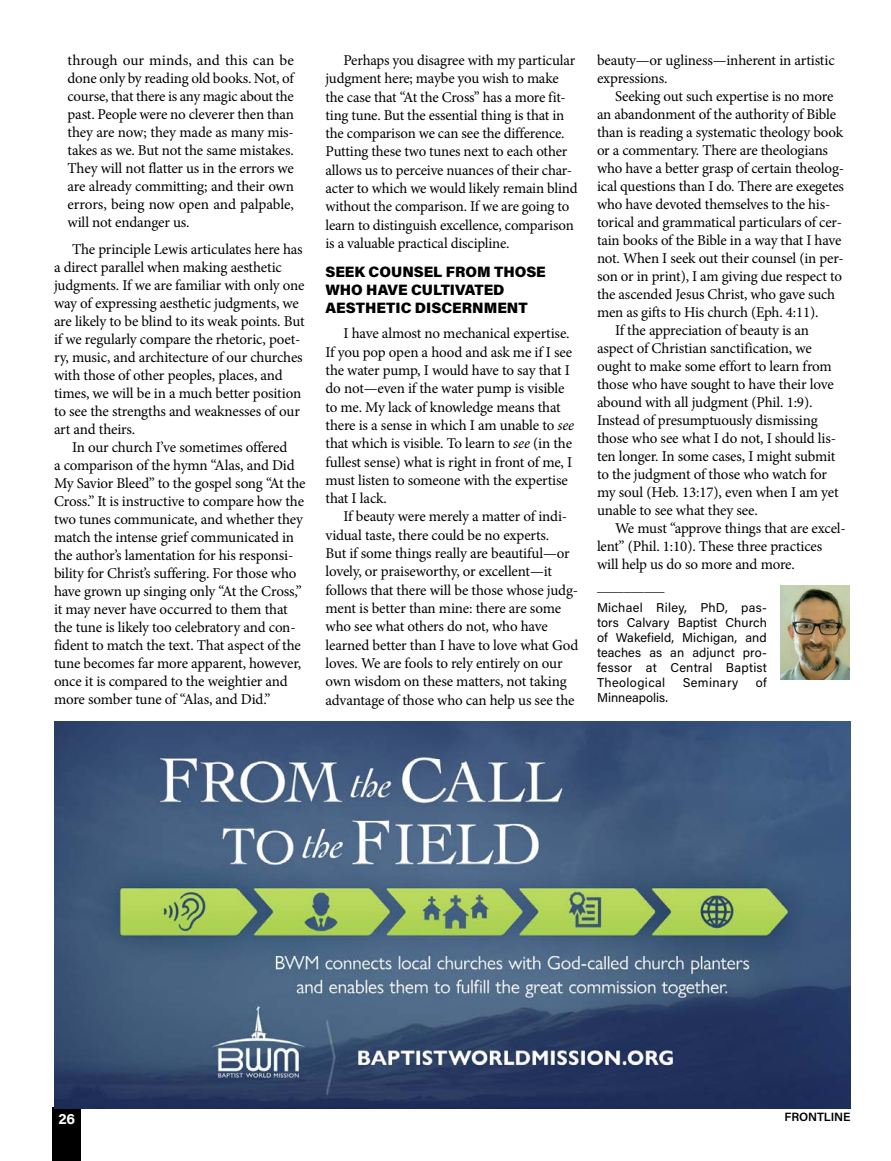
<style>
.page{position:relative;width:891px;height:1161px;background:#fff}
.page>*{position:absolute;margin:0;border:0;box-sizing:border-box;transform-origin:0 0}
.t1{font:15px/18px "Minion Pro";letter-spacing:-.01em;color:#000}
.t2{font:900 15px/18.3px "Acumin Pro";color:#000}
.t3{font:700 15px "Acumin Pro";color:#fff}
.t4{font:12.75px/15px "Acumin Pro";letter-spacing:.02em;color:#000}
.t5{font:12.75px "Acumin Pro";color:#000}
.t6{font:600 12px "Acumin Pro";letter-spacing:-.005em;color:#000}
.s1{font-style:italic}
</style>
<div class="page">
<div style="left:52px;top:1107px;width:29px;height:54px;background:#000"></div>
<img style="left:54px;top:722px;width:796px;height:386px">
<img style="left:780px;top:585px;width:69px;height:94px">
<p class="t1" style="left:68px;top:51px;width:228px;text-align:justify">through our minds, and this can be done only by reading old books. Not, of course, that there is any magic about the past. People were no cleverer then than they are now; they made as many mis&shy;takes as we. But not the same mistakes.<br>They will not flatter us in the errors we are already committing; and their own errors, being now open and palpable, will not endanger us.</p>
<p class="t1" style="left:54px;top:240px;width:252px;text-indent:18px">The principle Lewis articulates here has a direct parallel when making aesthetic judgments. If we are familiar with only one way of expressing aesthetic judgments, we are likely to be blind to its weak points. But if we regularly compare the rhetoric, poet&shy;ry, music, and architecture of our churches with those of other peoples, places, and times, we will be in a much better position to see the strengths and weaknesses of our art and theirs.</p>
<p class="t1" style="left:54px;top:438px;width:253px;text-indent:18px">In our church I’ve sometimes offered<br>a comparison of the hymn “Alas, and Did My Savior Bleed” to the gospel song “At the Cross.” It is instructive to compare how the two tunes communicate, and whether they match the intense grief communicated in the author’s lamentation for his responsi&shy;bility for Christ’s suffering. For those who have grown up singing only “At the Cross,” it may never have occurred to them that the tune is likely too celebratory and con&shy;fident to match the text. That aspect of the tune becomes far more apparent, however, once it is compared to the weightier and more somber tune of “Alas, and Did.”</p>
<p class="t1" style="left:325px;top:51px;width:254px;text-indent:18px">Perhaps you disagree with my particular judgment here; maybe you wish to make the case that “At the Cross” has a more fit&shy;ting tune. But the essential thing is that in the comparison we can see the difference.<br>Putting these two tunes next to each other allows us to perceive nuances of their char&shy;acter to which we would likely remain blind without the comparison. If we are going to learn to distinguish excellence, comparison is a valuable practical discipline.</p>
<p class="t2" style="left:326px;top:262px;width:222px">SEEK COUNSEL FROM THOSE<br>WHO HAVE CULTIVATED<br>AESTHETIC DISCERNMENT</p>
<p class="t1" style="left:326px;top:324px;width:250px;text-indent:18px">I have almost no mechanical expertise.<br>If you pop open a hood and ask me if I see the water pump, I would have to say that I do not—even if the water pump is visible to me. My lack of knowledge means that there is a sense in which I am unable to <span class="s1">see </span>that which is visible. To learn to <span class="s1">see</span> (in the fullest sense) what is right in front of me, I must listen to someone with the expertise that I lack.</p>
<p class="t1" style="left:326px;top:508px;width:254px;text-indent:18px">If beauty were merely a matter of indi&shy;vidual taste, there could be no experts.<br>But if some things really are beautiful—or lovely, or praiseworthy, or excellent—it follows that there will be those whose judg&shy;ment is better than mine: there are some who see what others do not, who have learned better than I have to love what God loves. We are fools to rely entirely on our own wisdom on these matters, not taking advantage of those who can help us see the</p>
<p class="t1" style="left:597px;top:51px;width:239px">beauty—or ugliness—inherent in artistic expressions.</p>
<p class="t1" style="left:615px;top:87px;width:220px">Seeking out such expertise is no more</p>
<p class="t1" style="left:597px;top:105px;width:241px">an abandonment of the authority of Bible</p>
<p class="t1" style="left:597px;top:123px;width:248px">than is reading a systematic theology book</p>
<p class="t1" style="left:597px;top:141px;width:233px">or a commentary. There are theologians</p>
<p class="t1" style="left:597px;top:159px;width:249px">who have a better grasp of certain theolog-</p>
<p class="t1" style="left:597px;top:177px;width:249px">ical questions than I do. There are exegetes</p>
<p class="t1" style="left:597px;top:195px;width:235px">who have devoted themselves to the his-</p>
<p class="t1" style="left:597px;top:213px;width:247px">torical and grammatical particulars of cer-</p>
<p class="t1" style="left:597px;top:231px;width:246px">tain books of the Bible in a way that I have</p>
<p class="t1" style="left:597px;top:249px;width:248px">not. When I seek out their counsel (in per-</p>
<p class="t1" style="left:597px;top:267px;width:246px">son or in print), I am giving due respect to</p>
<p class="t1" style="left:597px;top:285px;width:240px">the ascended Jesus Christ, who gave such</p>
<p class="t1" style="left:597px;top:303px;width:223px">men as gifts to His church (Eph. 4:11).</p>
<p class="t1" style="left:615px;top:321px;width:196px">If the appreciation of beauty is an</p>
<p class="t1" style="left:597px;top:339px;width:216px">aspect of Christian sanctification, we</p>
<p class="t1" style="left:597px;top:357px;width:236px">ought to make some effort to learn from</p>
<p class="t1" style="left:597px;top:375px;width:238px">those who have sought to have their love</p>
<p class="t1" style="left:597px;top:393px;width:217px">abound with all judgment (Phil. 1:9).</p>
<p class="t1" style="left:597px;top:411px;width:222px">Instead of presumptuously dismissing</p>
<p class="t1" style="left:597px;top:429px;width:241px">those who see what I do not, I should lis-</p>
<p class="t1" style="left:597px;top:447px;width:240px">ten longer. In some cases, I might submit</p>
<p class="t1" style="left:597px;top:465px;width:231px">to the judgment of those who watch for</p>
<p class="t1" style="left:597px;top:483px;width:243px">my soul (Heb. 13:17), even when I am yet</p>
<p class="t1" style="left:597px;top:501px;width:162px">unable to see what they see.</p>
<p class="t1" style="left:615px;top:519px;width:232px">We must “approve things that are excel-</p>
<p class="t1" style="left:597px;top:537px;width:227px">lent” (Phil. 1:10). These three practices</p>
<p class="t1" style="left:597px;top:555px;width:199px">will help us do so more and more.</p>
<p class="t4" style="left:597px;top:575px;width:171px;line-height:21.8px">__________<br>Michael Riley, PhD, pas-</p>
<p class="t4" style="left:597px;top:615px;width:171px;text-align:justify">tors Calvary Baptist Church of Wakefield, Michigan, and teaches as an adjunct pro&shy;fessor at Central Baptist Theological</p>
<p class="t4" style="left:683px;top:675px;width:57px">Seminary</p>
<p class="t4" style="left:756px;top:675px;width:13px">of</p>
<p class="t5" style="left:597px;top:689px;width:73px">Minneapolis.</p>
<p class="t3" style="left:58px;top:1108px;width:18px">26</p>
<p class="t6" style="left:784px;top:1109px;width:68px">FRONTLINE</p>
</div>
